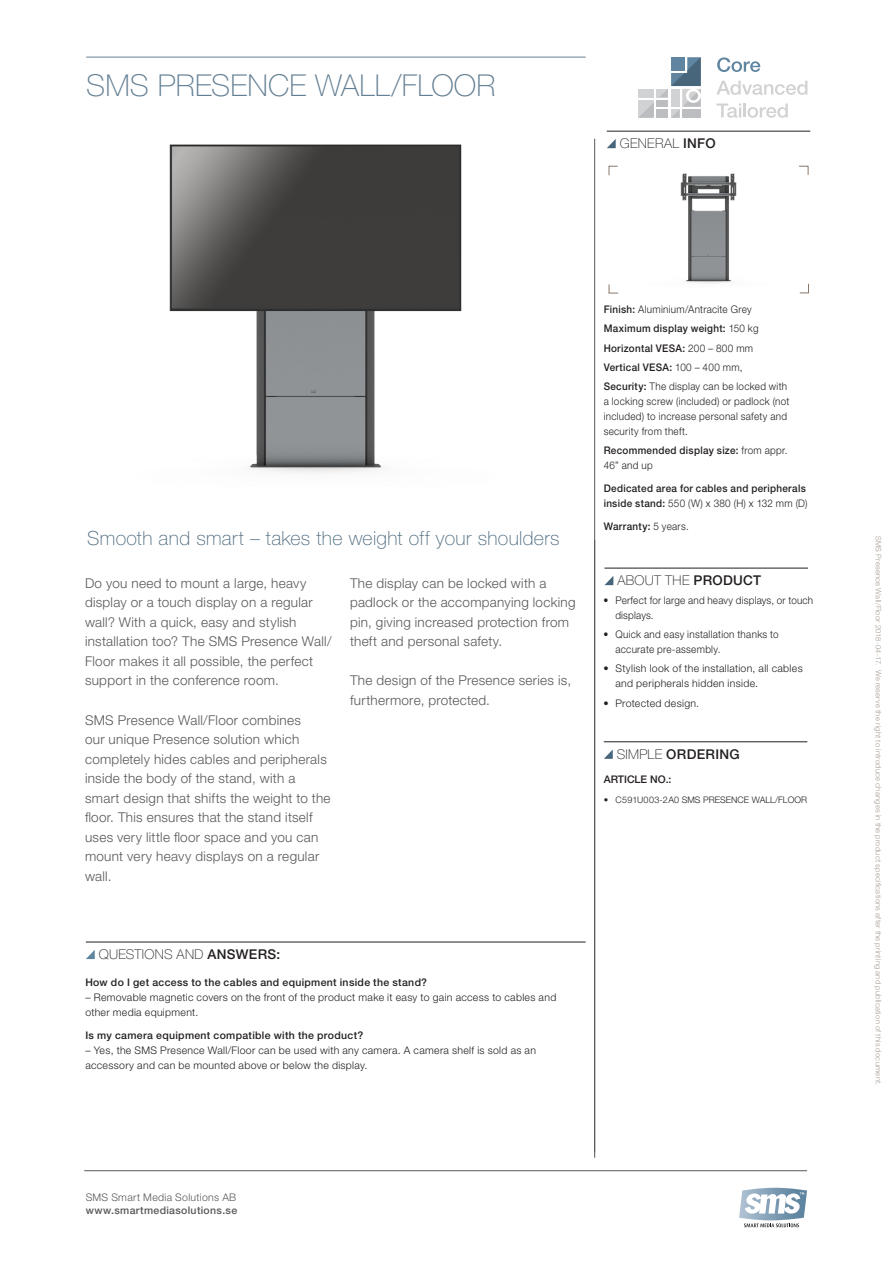
<style>
.page{position:relative;width:893px;height:1263px;background:#fff}
.page>*{position:absolute;margin:0;border:0;box-sizing:border-box;transform-origin:0 0}
.FAKTARUBRIK{font:100 30.15px "Helvetica Neue LT Std";letter-spacing:.005em;color:#637f93}
.INGRESS_ORANGE{font:100 19.5px "Helvetica Neue LT Std";letter-spacing:.015em;color:#48667b}
.BRÖDTEXT{font:300 13.5px/19.5px "Helvetica Neue LT Std";letter-spacing:.02em;color:#57585a}
.FAKTARUBRIK-2{font:100 13.5px "Helvetica Neue LT Std";letter-spacing:.025em;color:#231f20}
.FAKTARUBRIK-3{font:500 13.5px "Helvetica Neue LT Std";letter-spacing:.02em;color:#231f20}
.FAKTA_punktlista{font:300 10.5px/15px "Helvetica Neue LT Std";letter-spacing:.03em;color:#231f20;scale:.94 1}
.Faktatext{font:300 10.5px/15px "Helvetica Neue LT Std";letter-spacing:.03em;color:#231f20}
.FAKTA_punktlista-2{font:500 10.5px/15px "Helvetica Neue LT Std";letter-spacing:.03em;color:#231f20;scale:.94 1}
.Faktatext-2{font:500 10.5px "Helvetica Neue LT Std";letter-spacing:.03em;color:#231f20}
.FAKTA_punktlista-3{font:300 10.5px/15px "Helvetica Neue LT Std";letter-spacing:.03em;color:#231f20}
.t1{font:500 10.5px "Helvetica Neue LT Std";letter-spacing:.03em;color:#57585a}
.t2{font:300 10.5px "Helvetica Neue LT Std";letter-spacing:.03em;color:#57585a}
.FAKTA_punktlista-4{font:500 10.5px "Helvetica Neue LT Std";color:#231f20}
.t3{font:300 9px "Helvetica Neue LT Std";color:#231f20}
.t4{font:300 7.5px "Helvetica Neue LT Std";letter-spacing:.035em;color:#a69c94}
.s1{font-weight:500}
.s2{font-weight:300}
.s3{font-weight:100}
</style>
<div class="page">
<svg style="left:739px;top:1188px;width:68px;height:39px"></svg>
<hr style="left:84px;top:1170px;width:723px;height:1px;background:#57585a">
<hr style="left:594px;top:540px;width:1px;height:618px;background:#57585a">
<svg style="left:717px;top:57px;width:44px;height:15px"></svg>
<svg style="left:716px;top:81px;width:91px;height:14px"></svg>
<svg style="left:717px;top:104px;width:71px;height:14px"></svg>
<svg style="left:638px;top:57px;width:63px;height:61px"></svg>
<div style="left:682px;top:109px;width:19px;height:9px;background:#bcbdc0"></div>
<hr style="left:86px;top:57px;width:500px;height:1px;background:#637f93">
<hr style="left:594px;top:139px;width:1px;height:1013px;background:#57585a">
<hr style="left:604px;top:568px;width:204px;height:1px;background:#231f20">
<svg style="left:604px;top:576px;width:9px;height:9px"></svg>
<hr style="left:604px;top:741px;width:203px;height:1px;background:#231f20">
<svg style="left:604px;top:749px;width:9px;height:10px"></svg>
<hr style="left:86px;top:942px;width:500px;height:1px;background:#231f20">
<svg style="left:86px;top:950px;width:9px;height:9px"></svg>
<img style="left:169px;top:144px;width:293px;height:329px">
<hr style="left:607px;top:131px;width:203px;height:1px;background:#231f20">
<svg style="left:607px;top:139px;width:9px;height:9px"></svg>
<svg style="left:609px;top:288px;width:9px;height:5px"></svg>
<svg style="left:799px;top:288px;width:10px;height:5px"></svg>
<img style="left:608px;top:166px;width:201px;height:122px">
<p class="FAKTARUBRIK" style="left:86px;top:68px;width:411px">SMS PRESENCE WALL/FLOOR</p>
<p class="FAKTARUBRIK-2" style="left:620px;top:136px;width:97px">GENERAL <span class="s1">INFO</span></p>
<p class="INGRESS_ORANGE" style="left:87px;top:527px;width:474px">Smooth and smart – takes the weight off your shoulders</p>
<p class="BRÖDTEXT" style="left:85px;top:573px;width:248px">Do you need to mount a large, heavy display or a touch display on a regular wall? With a quick, easy and stylish installation too? The SMS Presence Wall/ Floor makes it all possible, the perfect support in the conference room.</p>
<p class="BRÖDTEXT" style="left:85px;top:710px;width:247px">SMS Presence Wall/Floor combines<br>our unique Presence solution which completely hides cables and peripherals inside the body of the stand, with a smart design that shifts the weight to the floor. This ensures that the stand itself uses very little floor space and you can mount very heavy displays on a regular wall.</p>
<p class="BRÖDTEXT" style="left:350px;top:573px;width:227px">The display can be locked with a padlock or the accompanying locking pin, giving increased protection from theft and personal safety.</p>
<p class="BRÖDTEXT" style="left:350px;top:671px;width:223px">The design of the Presence series is, furthermore, protected.</p>
<p class="FAKTARUBRIK-2" style="left:99px;top:946px;width:183px">QUESTIONS AND <span class="s1">ANSWERS:</span></p>
<p class="Faktatext-2" style="left:85px;top:976px;width:343px">How do I get access to the cables and equipment inside the stand?</p>
<p class="Faktatext" style="left:85px;top:990px;width:472px">– Removable magnetic covers on the front of the product make it easy to gain access to cables and other media equipment.</p>
<p class="Faktatext-2" style="left:85px;top:1029px;width:280px">Is my camera equipment compatible with the product?</p>
<p class="Faktatext" style="left:85px;top:1042px;width:452px">– Yes, the SMS Presence Wall/Floor can be used with any camera. A camera shelf is sold as an accessory and can be mounted above or below the display.</p>
<p class="FAKTA_punktlista" style="left:604px;top:302px;width:159px"><span class="s1">Finish:</span> Aluminium/Antracite Grey</p>
<p class="FAKTA_punktlista-2" style="left:604px;top:321px;width:166px">Maximum display weight: <span class="s2">150 kg</span></p>
<p class="FAKTA_punktlista-2" style="left:604px;top:340px;width:160px">Horizontal VESA: <span class="s2">200 – 800 mm</span></p>
<p class="FAKTA_punktlista-2" style="left:604px;top:360px;width:149px">Vertical VESA: <span class="s2">100 – 400 mm,</span></p>
<p class="FAKTA_punktlista" style="left:604px;top:379px;width:199px"><span class="s1">Security:</span> The display can be locked with a locking screw (included) or padlock (not included) to increase personal safety and security from theft.</p>
<p class="FAKTA_punktlista-2" style="left:604px;top:443px;width:197px">Recommended display size: <span class="s2">from appr.<br>46” and up</span></p>
<p class="FAKTA_punktlista-2" style="left:604px;top:481px;width:218px">Dedicated area for cables and peripherals inside stand: <span class="s2">550 (W) x 380 (H) x 132 mm (D)</span></p>
<p class="FAKTA_punktlista-2" style="left:604px;top:518px;width:92px">Warranty: <span class="s2">5 years.</span></p>
<p class="FAKTARUBRIK-2" style="left:617px;top:573px;width:145px">ABOUT THE <span class="s1">PRODUCT</span></p>
<p class="FAKTA_punktlista" style="left:615px;top:592px;width:212px;text-indent:-12px">• Perfect for large and heavy displays, or touch displays.</p>
<p class="FAKTA_punktlista" style="left:615px;top:627px;width:175px;text-indent:-12px">• Quick and easy installation thanks to accurate pre-assembly.</p>
<p class="FAKTA_punktlista-3" style="left:615px;top:661px;width:189px;text-indent:-12px">• Stylish look of the installation, all cables and peripherals hidden inside.</p>
<p class="FAKTA_punktlista-3" style="left:603px;top:695px;width:97px">• Protected design.</p>
<p class="FAKTARUBRIK-3" style="left:617px;top:746px;width:124px"><span class="s3">SIMPLE</span> ORDERING</p>
<p class="FAKTA_punktlista-4" style="left:604px;top:773px;width:69px">ARTICLE NO.:</p>
<p class="t3" style="left:604px;top:794px;width:205px">• C591U003-2A0 SMS PRESENCE WALL/FLOOR</p>
<p class="t2" style="left:86px;top:1191px;width:152px">SMS Smart Media Solutions AB</p>
<p class="t1" style="left:86px;top:1204px;width:153px">www.smartmediasolutions.se</p>
<p class="t4" style="left:883px;top:536px;width:551px;rotate:90deg">SMS Presence Wall/Floor 2018-04-17. We reserve the right to introduce changes in the product specifications after the printing and publication of this document.</p>
</div>
